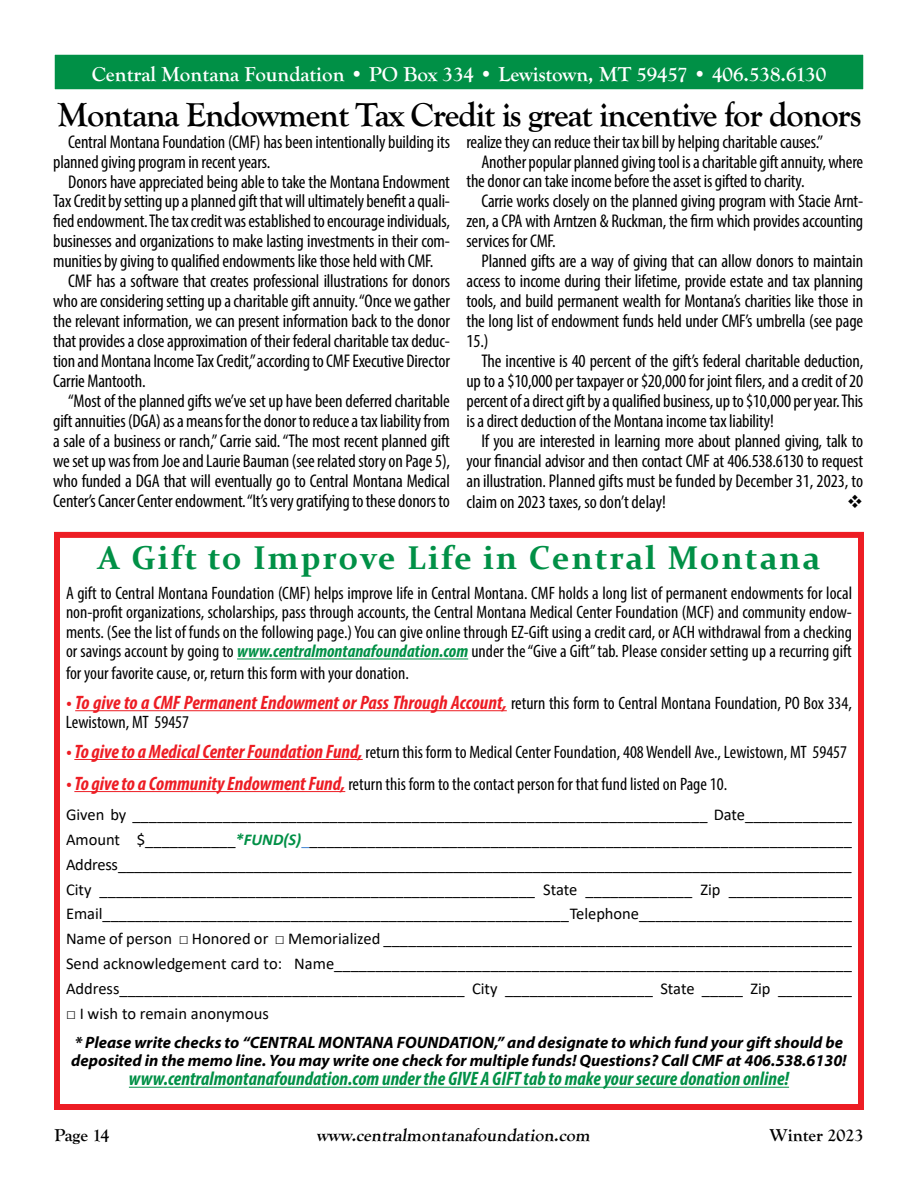
<style>
.page{position:relative;width:918px;height:1188px;background:#fff}
.page>*{position:absolute;margin:0;border:0;box-sizing:border-box;transform-origin:0 0}
.t1{font:700 34.5px "Goudy Old Style T";letter-spacing:-.03em;color:#000}
.t2{font:700 33px "Constantia";letter-spacing:.06em;color:#009046}
.t3{font:700 21px "Goudy Old Style T";color:#fff}
.t4{font:italic 700 condensed 19.5px "Myriad Pro";color:#ed1d24}
.t5{font:italic 700 condensed 19.5px "Myriad Pro";color:#009046}
.t6{font:condensed 18.45px/20px "Myriad Pro";letter-spacing:-.01em;color:#000}
.t7{font:condensed 18px/19.5px "Myriad Pro";color:#000;text-align:justify}
.t8{font:700 18px "Goudy Old Style T";color:#000}
.t9{font:16.5px/24.9px "Calibri";color:#000;text-align:justify}
.t10{font:italic 700 16.5px/18px "Myriad Pro";color:#000}
.s1{font-weight:700;font-style:italic;color:#009046}
.s2{font-weight:400;font-style:normal;font-size:18px;color:#000}
.s3{font-weight:700;font-style:italic;font-size:19.5px;color:#ed1d24}
.s4{color:#4a88d2}
</style>
<div class="page">
<hr style="left:237px;top:659px;width:231px;height:1px;background:#009046">
<hr style="left:75px;top:710px;width:432px;height:1px;background:#ed1d24">
<hr style="left:74px;top:759px;width:289px;height:1px;background:#ed1d24">
<hr style="left:74px;top:791px;width:271px;height:1px;background:#ed1d24">
<hr style="left:129px;top:1087px;width:660px;height:1px;background:#009046">
<div style="left:54px;top:532px;width:810px;height:578px;border:6px solid #ed1d24"></div>
<div style="left:54px;top:54px;width:810px;height:36px;background:#009046"></div>
<div style="left:53px;top:53px;width:812px;height:38px;border:2px solid #fff"></div>
<svg style="left:458px;top:531px;width:406px;height:77px"></svg>
<p class="t3" style="left:92px;top:62px;width:736px">Central Montana Foundation • PO Box 334 • Lewistown, MT 59457 • 406.538.6130</p>
<h1 class="t1" style="left:58px;top:96px;width:806px">Montana Endowment Tax Credit is great incentive for donors</h1>
<p class="t6" style="left:53px;top:131px;width:398px;text-indent:15px">Central Montana Foundation (CMF) has been intentionally building its planned giving program in recent years.</p>
<p class="t6" style="left:68px;top:171px;width:383px">Donors have appreciated being able to take the Montana Endowment</p>
<p class="t6" style="left:53px;top:191px;width:398px">Tax Credit by setting up a planned gift that will ultimately benefit a quali-</p>
<p class="t6" style="left:53px;top:211px;width:398px">fied endowment. The tax credit was established to encourage individuals,</p>
<p class="t6" style="left:53px;top:231px;width:398px">businesses and organizations to make lasting investments in their com-</p>
<p class="t6" style="left:53px;top:251px;width:382px">munities by giving to qualified endowments like those held with CMF.</p>
<p class="t6" style="left:68px;top:271px;width:383px">CMF has a software that creates professional illustrations for donors</p>
<p class="t6" style="left:53px;top:291px;width:398px">who are considering setting up a charitable gift annuity. “Once we gather</p>
<p class="t6" style="left:53px;top:311px;width:398px">the relevant information, we can present information back to the donor</p>
<p class="t6" style="left:53px;top:331px;width:398px">that provides a close approximation of their federal charitable tax deduc-</p>
<p class="t6" style="left:53px;top:351px;width:398px">tion and Montana Income Tax Credit,” according to CMF Executive Director</p>
<p class="t6" style="left:53px;top:371px;width:94px">Carrie Mantooth.</p>
<p class="t6" style="left:68px;top:391px;width:383px">“Most of the planned gifts we’ve set up have been deferred charitable</p>
<p class="t6" style="left:53px;top:411px;width:398px">gift annuities (DGA) as a means for the donor to reduce a tax liability from</p>
<p class="t6" style="left:53px;top:431px;width:398px">a sale of a business or ranch,” Carrie said. “The most recent planned gift</p>
<p class="t6" style="left:53px;top:451px;width:398px">we set up was from Joe and Laurie Bauman (see related story on Page 5),</p>
<p class="t6" style="left:53px;top:470px;width:398px">who funded a DGA that will eventually go to Central Montana Medical</p>
<p class="t6" style="left:53px;top:490px;width:398px">Center’s Cancer Center endowment. “It’s very gratifying to these donors to</p>
<p class="t6" style="left:466px;top:131px;width:358px">realize they can reduce their tax bill by helping charitable causes.”</p>
<p class="t6" style="left:481px;top:151px;width:383px">Another popular planned giving tool is a charitable gift annuity, where</p>
<p class="t6" style="left:466px;top:171px;width:340px">the donor can take income before the asset is gifted to charity.</p>
<p class="t6" style="left:481px;top:191px;width:383px">Carrie works closely on the planned giving program with Stacie Arnt-</p>
<p class="t6" style="left:466px;top:211px;width:398px">zen, a CPA with Arntzen &amp; Ruckman, the firm which provides accounting</p>
<p class="t6" style="left:466px;top:231px;width:91px">services for CMF.</p>
<p class="t6" style="left:481px;top:251px;width:383px">Planned gifts are a way of giving that can allow donors to maintain</p>
<p class="t6" style="left:466px;top:271px;width:398px">access to income during their lifetime, provide estate and tax planning</p>
<p class="t6" style="left:466px;top:291px;width:398px">tools, and build permanent wealth for Montana’s charities like those in</p>
<p class="t6" style="left:466px;top:311px;width:398px">the long list of endowment funds held under CMF’s umbrella (see page</p>
<p class="t6" style="left:466px;top:331px;width:23px">15.)</p>
<p class="t6" style="left:481px;top:351px;width:383px">The incentive is 40 percent of the gift’s federal charitable deduction,</p>
<p class="t6" style="left:466px;top:371px;width:398px">up to a $10,000 per taxpayer or $20,000 for joint filers, and a credit of 20</p>
<p class="t6" style="left:466px;top:391px;width:398px">percent of a direct gift by a qualified business, up to $10,000 per year. This</p>
<p class="t6" style="left:466px;top:411px;width:309px">is a direct deduction of the Montana income tax liability!</p>
<p class="t6" style="left:481px;top:431px;width:383px">If you are interested in learning more about planned giving, talk to</p>
<p class="t6" style="left:466px;top:450px;width:398px">your financial advisor and then contact CMF at 406.538.6130 to request</p>
<p class="t6" style="left:466px;top:470px;width:398px">an illustration. Planned gifts must be funded by December 31, 2023, to</p>
<p class="t6" style="left:466px;top:491px;width:201px">claim on 2023 taxes, so don’t delay!</p>
<h2 class="t2" style="left:98px;top:535px;width:724px">A Gift to Improve Life in Central Montana</h2>
<p class="t7" style="left:66px;top:583px;width:788px">A gift to Central Montana Foundation (CMF) helps improve life in Central Montana. CMF holds a long list of permanent endowments for local non-profit organizations, scholarships, pass through accounts, the Central Montana Medical Center Foundation (MCF) and community endow&shy;ments. (See the list of funds on the following page.) You can give online through EZ-Gift using a credit card, or ACH withdrawal from a checking or savings account by going to <span class="s1">www.centralmontanafoundation.com</span> under the “Give a Gift” tab. Please consider setting up a recurring gift</p>
<p class="t7" style="left:66px;top:663px;width:344px">for your favorite cause, or, return this form with your donation.</p>
<p class="t4" style="left:66px;top:690px;width:787px">• To give to a CMF Permanent Endowment or Pass Through Account, <span class="s2">return this form to Central Montana Foundation, PO Box 334,</span></p>
<p class="t7" style="left:66px;top:712px;width:125px">Lewistown, MT 59457</p>
<p class="t7" style="left:66px;top:742px;width:783px"><span class="s3">• To give to a Medical Center Foundation Fund,</span> return this form to Medical Center Foundation, 408 Wendell Ave., Lewistown, MT 59457</p>
<p class="t7" style="left:66px;top:774px;width:663px"><span class="s3">• To give to a Community Endowment Fund,</span> return this form to the contact person for that fund listed on Page 10.</p>
<p class="t9" style="left:66px;top:802px;width:787px">Given by ______________________________________________________________________ Date_____________ Amount $___________<span class="s1">*FUND(S)</span><span class="s4">_</span>__________________________________________________________________ Address ____________________________________________________________________________________________ City _____________________________________________________ State _____________ Zip _______________ Email_________________________________________________________ Telephone__________________________ Name of person □ Honored or □ Memorialized _________________________________________________________ Send acknowledgement card to: Name_______________________________________________________________ Address__________________________________________ City __________________ State _____ Zip _________</p>
<p class="t9" style="left:66px;top:1001px;width:204px">□ I wish to remain anonymous</p>
<p class="t10" style="left:71px;top:1033px;width:777px">* Please write checks to “CENTRAL MONTANA FOUNDATION,” and designate to which fund your gift should be deposited in the memo line. You may write one check for multiple funds! Questions? Call CMF at 406.538.6130!</p>
<p class="t5" style="left:129px;top:1067px;width:662px">www.centralmontanafoundation.com under the GIVE A GIFT tab to make your secure donation online!</p>
<p class="t8" style="left:54px;top:1125px;width:57px">Page 14</p>
<p class="t8" style="left:316px;top:1125px;width:278px">www.centralmontanafoundation.com</p>
<p class="t8" style="left:770px;top:1125px;width:95px">Winter 2023</p>
</div>
